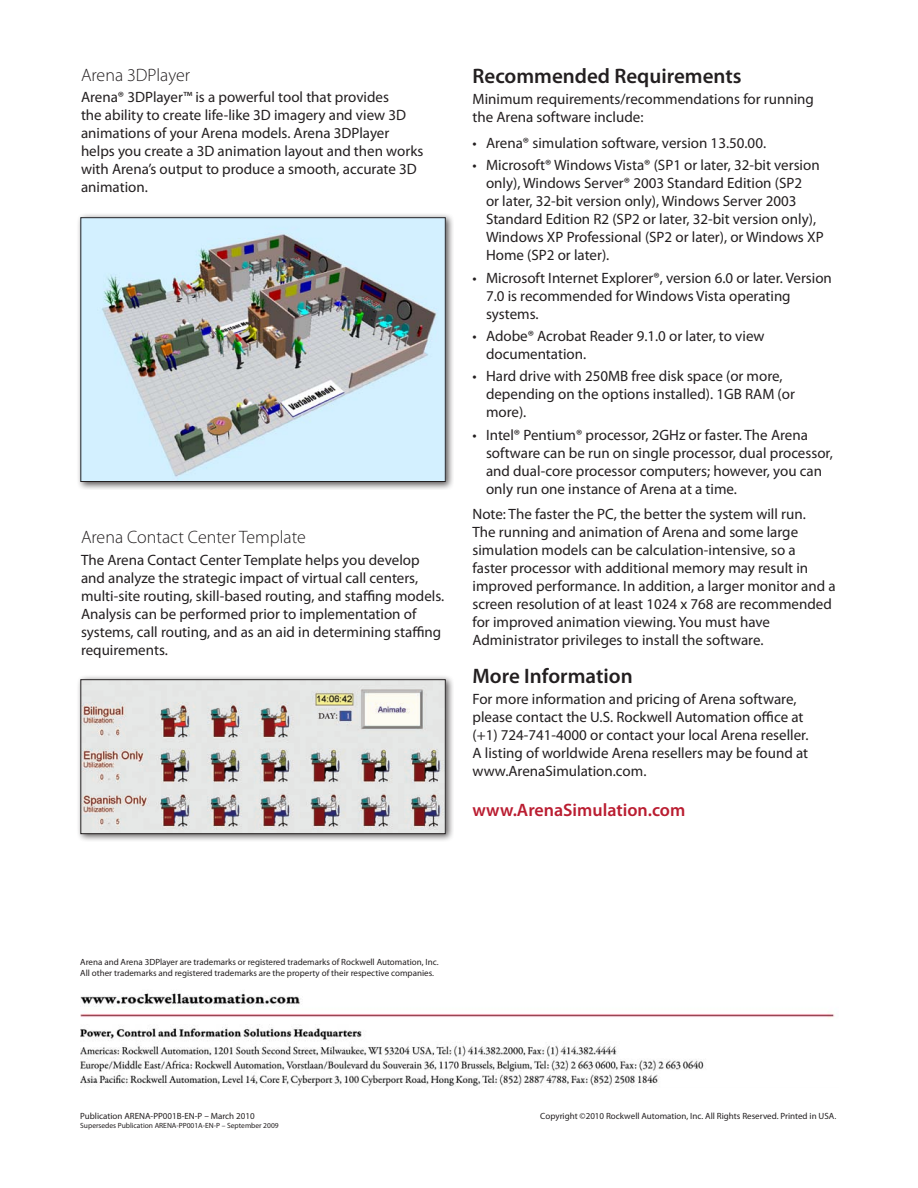
<style>
.page{position:relative;width:918px;height:1188px;background:#fff}
.page>*{position:absolute;margin:0;border:0;box-sizing:border-box;transform-origin:0 0}
.Body_Header{font:600 21px "Myriad Pro";color:#231f20}
.Body_Subhead{font:300 18px "Myriad Pro";color:#231f20}
.Body_Subhead-2{font:600 18px "Myriad Pro";color:#ba1d31}
.Body_Text{font:15px/18px "Myriad Pro";color:#231f20}
.Body_Bullet_List{font:15px/18px "Myriad Pro";color:#231f20}
.Copyright_Data{font:9px "Myriad Pro";color:#231f20}
.Copyright_Data-2{font:7.5px "Myriad Pro";color:#231f20}
</style>
<div class="page">
<img style="left:80px;top:993px;width:755px;height:94px">
<div style="left:76px;top:675px;width:378px;height:167px;background:#231f20;opacity:.75"></div>
<img style="left:83px;top:682px;width:361px;height:150px">
<div style="left:81px;top:680px;width:365px;height:154px;border:1px solid #231f20"></div>
<div style="left:76px;top:213px;width:378px;height:277px;background:#231f20;opacity:.75"></div>
<img style="left:83px;top:220px;width:361px;height:260px">
<div style="left:81px;top:218px;width:365px;height:264px;border:1px solid #231f20"></div>
<p class="Body_Subhead" style="left:81px;top:64px;width:111px">Arena 3DPlayer</p>
<p class="Body_Text" style="left:81px;top:88px;width:344px">Arena® 3DPlayer™ is a powerful tool that provides<br>the ability to create life-like 3D imagery and view 3D animations of your Arena models. Arena 3DPlayer helps you create a 3D animation layout and then works with Arena’s output to produce a smooth, accurate 3D animation.</p>
<p class="Body_Subhead" style="left:81px;top:527px;width:226px">Arena Contact Center Template</p>
<p class="Body_Text" style="left:81px;top:550px;width:365px">The Arena Contact Center Template helps you develop and analyze the strategic impact of virtual call centers, multi-site routing, skill-based routing, and staffing models.<br>Analysis can be performed prior to implementation of systems, call routing, and as an aid in determining staffing requirements.</p>
<p class="Body_Header" style="left:472px;top:63px;width:271px">Recommended Requirements</p>
<p class="Body_Text" style="left:472px;top:90px;width:343px">Minimum requirements/recommendations for running the Arena software include:</p>
<p class="Body_Bullet_List" style="left:472px;top:134px;width:295px">• Arena® simulation software, version 13.50.00.</p>
<p class="Body_Bullet_List" style="left:486px;top:156px;width:339px;text-indent:-14px">• Microsoft® Windows Vista® (SP1 or later, 32-bit version only), Windows Server® 2003 Standard Edition (SP2<br>or later, 32-bit version only), Windows Server 2003<br>Standard Edition R2 (SP2 or later, 32-bit version only), Windows XP Professional (SP2 or later), or Windows XP Home (SP2 or later).</p>
<p class="Body_Bullet_List" style="left:486px;top:268px;width:347px;text-indent:-14px">• Microsoft Internet Explorer®, version 6.0 or later. Version<br>7.0 is recommended for Windows Vista operating systems.</p>
<p class="Body_Bullet_List" style="left:486px;top:327px;width:280px;text-indent:-14px">• Adobe® Acrobat Reader 9.1.0 or later, to view documentation.</p>
<p class="Body_Bullet_List" style="left:486px;top:367px;width:311px;text-indent:-14px">• Hard drive with 250MB free disk space (or more, depending on the options installed). 1GB RAM (or more).</p>
<p class="Body_Bullet_List" style="left:486px;top:425px;width:348px;text-indent:-14px">• Intel® Pentium® processor, 2GHz or faster. The Arena software can be run on single processor, dual processor, and dual-core processor computers; however, you can only run one instance of Arena at a time.</p>
<p class="Body_Text" style="left:472px;top:505px;width:365px">Note: The faster the PC, the better the system will run.<br>The running and animation of Arena and some large simulation models can be calculation-intensive, so a<br>faster processor with additional memory may result in improved performance. In addition, a larger monitor and a screen resolution of at least 1024 x 768 are recommended for improved animation viewing. You must have Administrator privileges to install the software.</p>
<p class="Body_Header" style="left:472px;top:663px;width:162px">More Information</p>
<p class="Body_Text" style="left:472px;top:690px;width:337px">For more information and pricing of Arena software, please contact the U.S. Rockwell Automation office at (+1) 724-741-4000 or contact your local Arena reseller.<br>A listing of worldwide Arena resellers may be found at www.ArenaSimulation.com.</p>
<p class="Body_Subhead-2" style="left:472px;top:798px;width:214px">www.ArenaSimulation.com</p>
<p class="Copyright_Data" style="left:80px;top:957px;width:360px">Arena and Arena 3DPlayer are trademarks or registered trademarks of Rockwell Automation, Inc.</p>
<p class="Copyright_Data" style="left:80px;top:967px;width:355px">All other trademarks and registered trademarks are the property of their respective companies.</p>
<p class="Copyright_Data" style="left:80px;top:1111px;width:176px">Publication ARENA-PP001B-EN-P – March 2010</p>
<p class="Copyright_Data" style="left:540px;top:1111px;width:297px">Copyright ©2010 Rockwell Automation, Inc. All Rights Reserved. Printed in USA.</p>
<p class="Copyright_Data-2" style="left:80px;top:1121px;width:200px">Supersedes Publication ARENA-PP001A-EN-P – September 2009</p>
</div>
